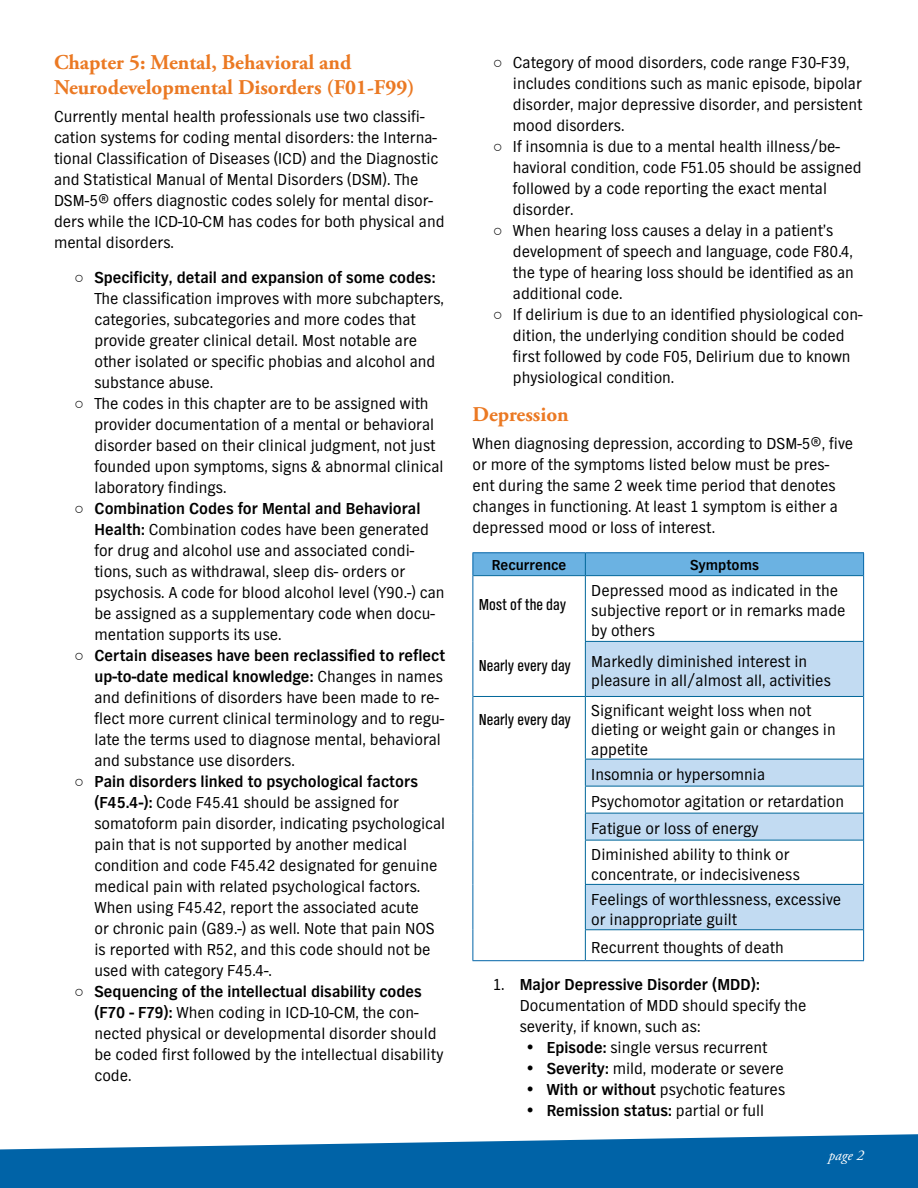
<style>
.page{position:relative;width:918px;height:1188px;background:#fff}
.page>*{position:absolute;margin:0;border:0;box-sizing:border-box;transform-origin:0 0}
.t1{font:700 21px/25.2px "Adobe Garamond Pro";color:#eb7923}
.t2{font:16.5px/21px "TV Nord EF";color:#000}
.t3{font:700 16.5px "TV Nord EF";color:#000}
.t4{font:16.5px "TV Nord Cond EF";color:#000}
.t5{font:700 15px "TV Nord EF";color:#000}
.t6{font:italic 15px "Adobe Garamond Pro";color:#fff}
.s1{font-family:"Arial"}
.s2{font-weight:700}
.s3{font-weight:400}
</style>
<div class="page">
<svg style="left:0;top:1134px;width:918px;height:54px;fill:#0063a7"></svg>
<hr style="left:472px;top:552px;width:113px;height:1px;background:#0063a7">
<hr style="left:585px;top:552px;width:279px;height:1px;background:#0063a7">
<svg style="left:472px;top:553px;width:392px;height:408px"></svg>
<hr style="left:863px;top:840px;width:1px;height:44px;background:#0063a7">
<hr style="left:863px;top:884px;width:1px;height:46px;background:#0063a7">
<hr style="left:863px;top:930px;width:1px;height:30px;background:#0063a7">
<hr style="left:585px;top:960px;width:279px;height:1px;background:#0063a7">
<p class="t1" style="left:54px;top:50px;width:362px">Chapter 5: Mental, Behavioral and<br>Neurodevelopmental Disorders (F01-F99)</p>
<p class="t2" style="left:54px;top:106px;width:392px">Currently mental health professionals use two classifi&shy;cation systems for coding mental disorders: the Interna&shy;tional Classification of Diseases (ICD) and the Diagnostic and Statistical Manual of Mental Disorders (DSM). The DSM-5® offers diagnostic codes solely for mental disor&shy;ders while the ICD-10-CM has codes for both physical and mental disorders.</p>
<p class="t2" style="left:94px;top:267px;width:351px;text-indent:-20px"><span class="s1">○</span> <span class="s2">Specificity, detail and expansion of some codes:<br></span>The classification improves with more subchapters, categories, subcategories and more codes that provide greater clinical detail. Most notable are other isolated or specific phobias and alcohol and substance abuse.</p>
<p class="t2" style="left:94px;top:393px;width:350px;text-indent:-20px"><span class="s1">○</span> The codes in this chapter are to be assigned with provider documentation of a mental or behavioral disorder based on their clinical judgment, not just founded upon symptoms, signs &amp; abnormal clinical laboratory findings.</p>
<p class="t2" style="left:94px;top:498px;width:352px;text-indent:-20px"><span class="s1">○</span> <span class="s2">Combination Codes for Mental and Behavioral Health:</span> Combination codes have been generated for drug and alcohol use and associated condi&shy;tions, such as withdrawal, sleep dis- orders or psychosis. A code for blood alcohol level (Y90.-) can be assigned as a supplementary code when docu&shy;mentation supports its use.</p>
<p class="t2" style="left:94px;top:645px;width:352px;text-indent:-20px"><span class="s1">○</span> <span class="s2">Certain diseases have been reclassified to reflect up-to-date medical knowledge:</span> Changes in names and definitions of disorders have been made to re&shy;flect more current clinical terminology and to regu&shy;late the terms used to diagnose mental, behavioral and substance use disorders.</p>
<p class="t2" style="left:94px;top:771px;width:352px;text-indent:-20px"><span class="s1">○</span> <span class="s2">Pain disorders linked to psychological factors (F45.4-):</span> Code F45.41 should be assigned for somatoform pain disorder, indicating psychological pain that is not supported by another medical condition and code F45.42 designated for genuine medical pain with related psychological factors.<br>When using F45.42, report the associated acute<br>or chronic pain (G89.-) as well. Note that pain NOS is reported with R52, and this code should not be used with category F45.4-.</p>
<p class="t2" style="left:94px;top:981px;width:351px;text-indent:-20px"><span class="s1">○</span> <span class="s2">Sequencing of the intellectual disability codes (F70 - F79):</span> When coding in ICD-10-CM, the con&shy;nected physical or developmental disorder should be coded first followed by the intellectual disability code.</p>
<p class="t2" style="left:513px;top:52px;width:351px;text-indent:-20px"><span class="s1">○</span> Category of mood disorders, code range F30-F39, includes conditions such as manic episode, bipolar disorder, major depressive disorder, and persistent mood disorders.</p>
<p class="t2" style="left:513px;top:136px;width:350px;text-indent:-20px"><span class="s1">○</span> If insomnia is due to a mental health illness/be&shy;havioral condition, code F51.05 should be assigned followed by a code reporting the exact mental disorder.</p>
<p class="t2" style="left:513px;top:220px;width:342px;text-indent:-20px"><span class="s1">○</span> When hearing loss causes a delay in a patient’s development of speech and language, code F80.4, the type of hearing loss should be identified as an additional code.</p>
<p class="t2" style="left:513px;top:304px;width:351px;text-indent:-20px"><span class="s1">○</span> If delirium is due to an identified physiological con&shy;dition, the underlying condition should be coded first followed by code F05, Delirium due to known physiological condition.</p>
<p class="t1" style="left:472px;top:402px;width:98px">Depression</p>
<p class="t2" style="left:472px;top:433px;width:382px">When diagnosing depression, according to DSM-5®, five or more of the symptoms listed below must be pres&shy;ent during the same 2 week time period that denotes changes in functioning. At least 1 symptom is either a depressed mood or loss of interest.</p>
<p class="t5" style="left:492px;top:557px;width:76px">Recurrence</p>
<p class="t5" style="left:690px;top:557px;width:70px">Symptoms</p>
<p class="t4" style="left:479px;top:596px;width:89px">Most of the day</p>
<p class="t2" style="left:591px;top:581px;width:256px;line-height:19.8px">Depressed mood as indicated in the subjective report or in remarks made by others</p>
<p class="t2" style="left:591px;top:651px;width:241px;line-height:19.8px">Markedly diminished interest in pleasure in all/almost all, activities</p>
<p class="t4" style="left:479px;top:657px;width:94px">Nearly every day</p>
<p class="t4" style="left:479px;top:711px;width:94px">Nearly every day</p>
<p class="t2" style="left:591px;top:700px;width:246px;line-height:19.8px">Significant weight loss when not dieting or weight gain or changes in appetite</p>
<p class="t2" style="left:591px;top:761px;width:254px;line-height:26.5px">Insomnia or hypersomnia<br>Psychomotor agitation or retardation<br>Fatigue or loss of energy<br>Diminished ability to think or</p>
<p class="t2" style="left:591px;top:862px;width:251px;line-height:25px">concentrate, or indecisiveness<br>Feelings of worthlessness, excessive</p>
<p class="t2" style="left:591px;top:905px;width:194px;line-height:28.2px">or inappropriate guilt<br>Recurrent thoughts of death</p>
<p class="t3" style="left:493px;top:975px;width:268px"><span class="s3">1.</span> Major Depressive Disorder (MDD):</p>
<p class="t2" style="left:520px;top:994px;width:288px">Documentation of MDD should specify the</p>
<p class="t2" style="left:520px;top:1015px;width:182px">severity, if known, such as:</p>
<p class="t2" style="left:547px;top:1036px;width:222px"><span class="s2">Episode:</span> single versus recurrent</p>
<p class="t2" style="left:547px;top:1057px;width:238px"><span class="s2">Severity:</span> mild, moderate or severe</p>
<p class="t2" style="left:547px;top:1078px;width:240px"><span class="s2">With or without</span> psychotic features</p>
<p class="t3" style="left:547px;top:1101px;width:219px">Remission status: <span class="s3">partial or full</span></p>
<p class="t6" style="left:828px;top:1146px;width:37px">page 2</p>
</div>
